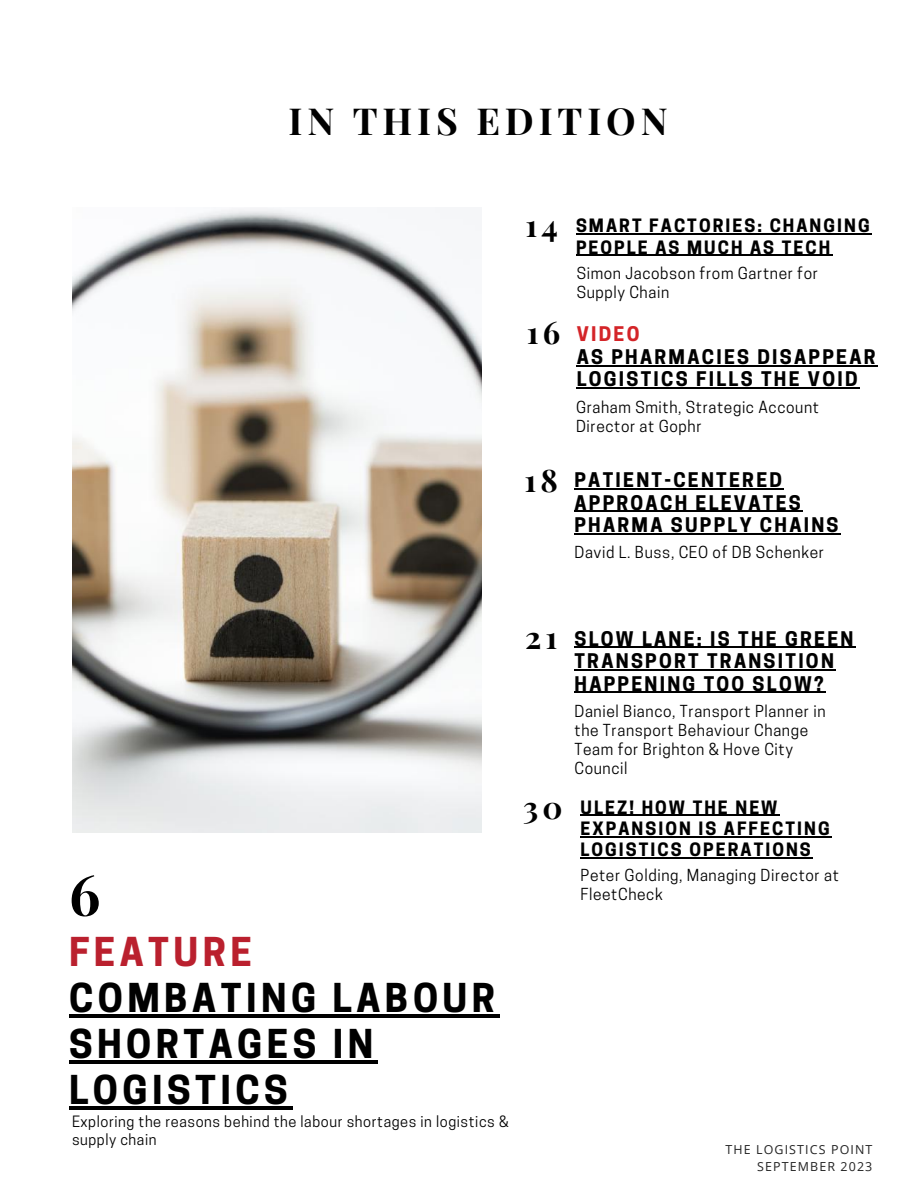
<style>
.page{position:relative;width:918px;height:1188px;background:#fff}
.page>*{position:absolute;margin:0;border:0;box-sizing:border-box;transform-origin:0 0}
.t1{font:700 55.95px "Playfair Display";color:#000}
.t2{font:700 37.35px/46.2px "Cooper Hewitt";letter-spacing:.12em;color:#000}
.t3{font:700 37.35px "Playfair Display";letter-spacing:.13em;color:#000}
.t4{font:700 37.35px "Cooper Hewitt";letter-spacing:.12em;color:#ba202e}
.t5{font:700 31.2px "Playfair Display";letter-spacing:.13em;color:#000}
.t6{font:700 18.9px/22.5px "Cooper Hewitt";letter-spacing:.12em;color:#000}
.t7{font:700 18.9px "Cooper Hewitt";letter-spacing:.12em;color:#d42428}
.t8{font:700 17.25px/21.3px "Cooper Hewitt";letter-spacing:.12em;color:#000}
.t9{font:15.6px/19.2px "Cooper Hewitt";letter-spacing:.04em;color:#000}
.t10{font:14.7px/18px "Cooper Hewitt";letter-spacing:.04em;color:#000}
.t11{font:12.45px/16.8px "Open Sans";letter-spacing:.09em;color:#222;text-align:right}
</style>
<div class="page">
<img style="left:72px;top:208px;width:410px;height:624px">
<hr style="left:576px;top:233px;width:296px;height:1px;background:#000">
<hr style="left:576px;top:255px;width:256px;height:1px;background:#000">
<hr style="left:577px;top:365px;width:301px;height:1px;background:#000">
<hr style="left:577px;top:387px;width:283px;height:2px;background:#000">
<hr style="left:69px;top:1014px;width:431px;height:4px;background:#000">
<hr style="left:69px;top:1060px;width:309px;height:4px;background:#000">
<hr style="left:69px;top:1107px;width:223px;height:3px;background:#000">
<hr style="left:574px;top:488px;width:210px;height:1px;background:#000">
<hr style="left:574px;top:511px;width:229px;height:1px;background:#000">
<hr style="left:574px;top:533px;width:267px;height:1px;background:#000">
<hr style="left:574px;top:647px;width:282px;height:1px;background:#000">
<hr style="left:574px;top:669px;width:262px;height:1px;background:#000">
<hr style="left:574px;top:692px;width:252px;height:1px;background:#000">
<hr style="left:580px;top:815px;width:200px;height:1px;background:#000">
<hr style="left:580px;top:836px;width:252px;height:1px;background:#000">
<hr style="left:580px;top:857px;width:233px;height:2px;background:#000">
<h2 class="t3" style="left:288px;top:94px;width:381px">IN THIS EDITION</h2>
<h3 class="t5" style="left:526px;top:204px;width:34px">14</h3>
<p class="t8" style="left:576px;top:217px;width:295px">SMART FACTORIES: CHANGING<br>PEOPLE AS MUCH AS TECH</p>
<p class="t9" style="left:577px;top:265px;width:243px">Simon Jacobson from Gartner for<br>Supply Chain</p>
<h3 class="t5" style="left:527px;top:311px;width:35px">16</h3>
<p class="t7" style="left:577px;top:327px;width:64px">VIDEO</p>
<p class="t6" style="left:577px;top:348px;width:300px">AS PHARMACIES DISAPPEAR<br>LOGISTICS FILLS THE VOID</p>
<p class="t9" style="left:576px;top:399px;width:245px">Graham Smith, Strategic Account<br>Director at Gophr</p>
<h3 class="t5" style="left:525px;top:458px;width:35px">18</h3>
<p class="t6" style="left:574px;top:471px;width:266px">PATIENT-CENTERED<br>APPROACH ELEVATES<br>PHARMA SUPPLY CHAINS</p>
<p class="t9" style="left:574px;top:545px;width:251px">David L. Buss, CEO of DB Schenker</p>
<h1 class="t1" style="left:69px;top:855px;width:33px">6</h1>
<h2 class="t4" style="left:69px;top:938px;width:184px">FEATURE</h2>
<h2 class="t2" style="left:69px;top:980px;width:428px">COMBATING LABOUR<br>SHORTAGES IN<br>LOGISTICS</h2>
<p class="t10" style="left:72px;top:1115px;width:438px">Exploring the reasons behind the labour shortages in logistics &amp; supply chain</p>
<h3 class="t5" style="left:525px;top:615px;width:34px">21</h3>
<h3 class="t5" style="left:523px;top:785px;width:41px">30</h3>
<p class="t6" style="left:574px;top:630px;width:280px">SLOW LANE: IS THE GREEN<br>TRANSPORT TRANSITION<br>HAPPENING TOO SLOW?</p>
<p class="t9" style="left:574px;top:703px;width:253px">Daniel Bianco, Transport Planner in the Transport Behaviour Change<br>Team for Brighton &amp; Hove City<br>Council</p>
<p class="t8" style="left:580px;top:799px;width:251px">ULEZ! HOW THE NEW<br>EXPANSION IS AFFECTING<br>LOGISTICS OPERATIONS</p>
<p class="t9" style="left:580px;top:868px;width:260px">Peter Golding, Managing Director at<br>FleetCheck</p>
<p class="t11" style="left:726px;top:1141px;width:148px">THE LOGISTICS POINT<br>SEPTEMBER 2023</p>
</div>
